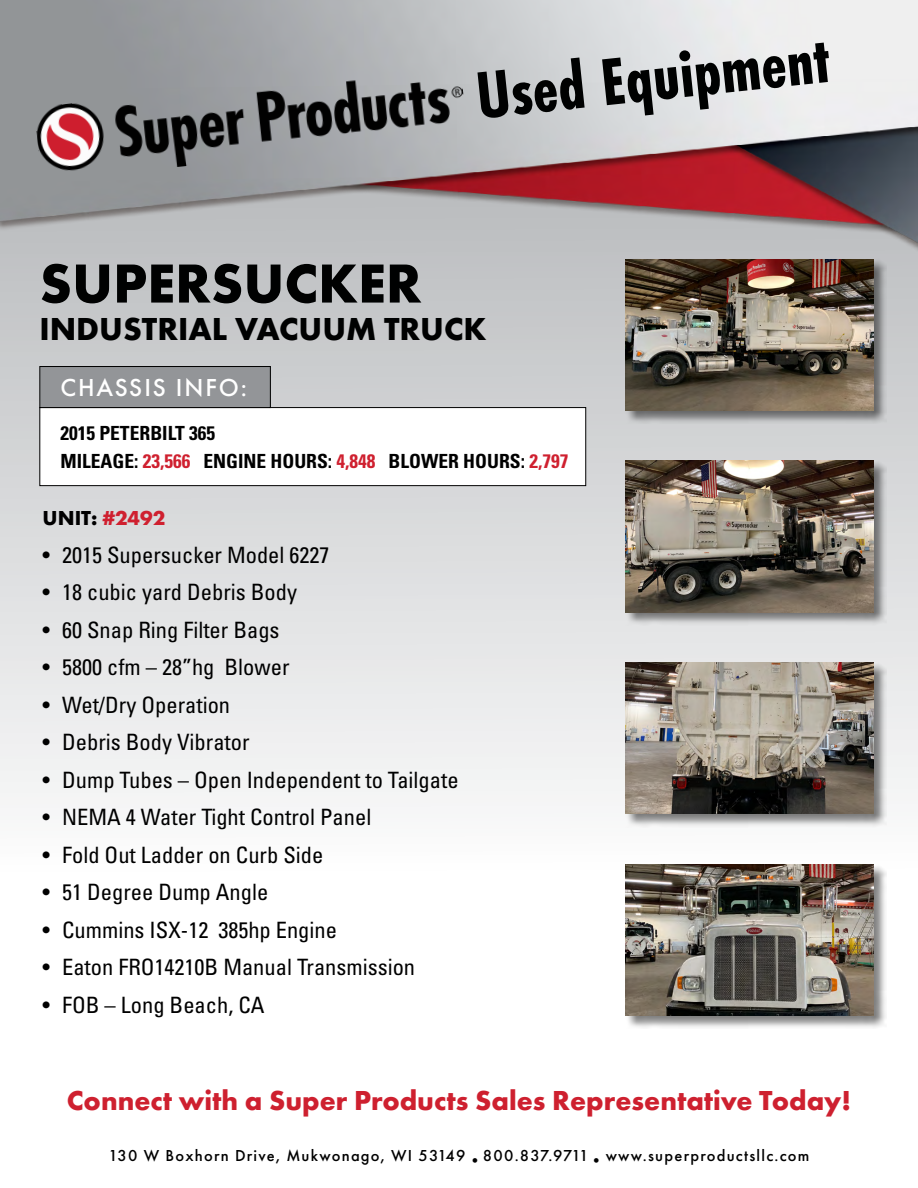
<style>
.page{position:relative;width:918px;height:1188px;background:#fff}
.page>*{position:absolute;margin:0;border:0;box-sizing:border-box;transform-origin:0 0}
.t1{font:700 69px "Futura PT Cond";color:#000101}
.t2{font:700 57px "Futura PT";color:#000101}
.t3{font:700 33px "Futura PT";color:#000101}
.t4{font:700 28.5px "Futura PT";color:#ce202f}
.t5{font:500 25.5px "Futura PT";letter-spacing:.075em;color:#fff}
.t6{font:condensed 22.5px "Univers LT Std";color:#000}
.t7{font:700 21px "Futura PT";color:#000}
.t8{font:700 condensed 19.5px/28.3px "Univers LT Std";color:#000}
.t9{font:500 16.5px "Futura PT";letter-spacing:.075em;color:#000}
.s1{color:#cf202f}
.s2{font-weight:700}
</style>
<div class="page">
<svg style="left:0;top:288px;width:918px;height:540px"></svg>
<img style="left:0;top:0;width:918px;height:288px">
<div style="left:40px;top:408px;width:546px;height:78px;background:#fff"></div>
<div style="left:39px;top:407px;width:547px;height:79px;border:1px solid #000"></div>
<div style="left:40px;top:367px;width:230px;height:41px;background:#939598"></div>
<div style="left:39px;top:366px;width:232px;height:42px;border:1px solid #000"></div>
<div style="left:625px;top:460px;width:262px;height:166px;background:#000;opacity:.5"></div>
<img style="left:625px;top:461px;width:249px;height:151px">
<div style="left:625px;top:258px;width:262px;height:166px;background:#000;opacity:.5"></div>
<img style="left:625px;top:259px;width:249px;height:151px">
<img style="left:34px;top:63px;width:434px;height:118px">
<div style="left:625px;top:662px;width:262px;height:165px;background:#000;opacity:.5"></div>
<img style="left:625px;top:663px;width:249px;height:151px">
<div style="left:625px;top:863px;width:262px;height:166px;background:#000;opacity:.5"></div>
<img style="left:625px;top:864px;width:249px;height:152px">
<h1 class="t1" style="left:472px;top:56px;width:356px;rotate:-6deg">Used Equipment</h1>
<h2 class="t2" style="left:39px;top:247px;width:384px">SUPERSUCKER</h2>
<h3 class="t3" style="left:39px;top:308px;width:449px">INDUSTRIAL VACUUM TRUCK</h3>
<p class="t5" style="left:60px;top:372px;width:188px">CHASSIS INFO:</p>
<p class="t8" style="left:60px;top:419px;width:509px">2015 PETERBILT 365<br>MILEAGE: <span class="s1">23,566</span> ENGINE HOURS: <span class="s1">4,848</span> BLOWER HOURS: <span class="s1">2,797</span></p>
<p class="t7" style="left:43px;top:505px;width:124px">UNIT: <span class="s1">#2492</span></p>
<p class="t6" style="left:43px;top:540px;width:288px">• 2015 Supersucker Model 6227</p>
<p class="t6" style="left:43px;top:578px;width:256px">• 18 cubic yard Debris Body</p>
<p class="t6" style="left:43px;top:615px;width:238px">• 60 Snap Ring Filter Bags</p>
<p class="t6" style="left:43px;top:653px;width:248px">• 5800 cfm – 28”hg Blower</p>
<p class="t6" style="left:43px;top:690px;width:189px">• Wet/Dry Operation</p>
<p class="t6" style="left:43px;top:728px;width:208px">• Debris Body Vibrator</p>
<p class="t6" style="left:43px;top:765px;width:418px">• Dump Tubes – Open Independent to Tailgate</p>
<p class="t6" style="left:43px;top:803px;width:330px">• NEMA 4 Water Tight Control Panel</p>
<p class="t6" style="left:43px;top:840px;width:282px">• Fold Out Ladder on Curb Side</p>
<p class="t6" style="left:43px;top:878px;width:227px">• 51 Degree Dump Angle</p>
<p class="t6" style="left:43px;top:915px;width:296px">• Cummins ISX-12 385hp Engine</p>
<p class="t6" style="left:43px;top:953px;width:374px">• Eaton FRO14210B Manual Transmission</p>
<p class="t6" style="left:43px;top:990px;width:223px">• FOB – Long Beach, CA</p>
<p class="t4" style="left:67px;top:1083px;width:786px">Connect with a Super Products Sales Representative Today!</p>
<p class="t9" style="left:109px;top:1146px;width:702px">130 W Boxhorn Drive, Mukwonago, WI 53149<span class="s2">•</span>800.837.9711<span class="s2">•</span>www.superproductsllc.com</p>
</div>
